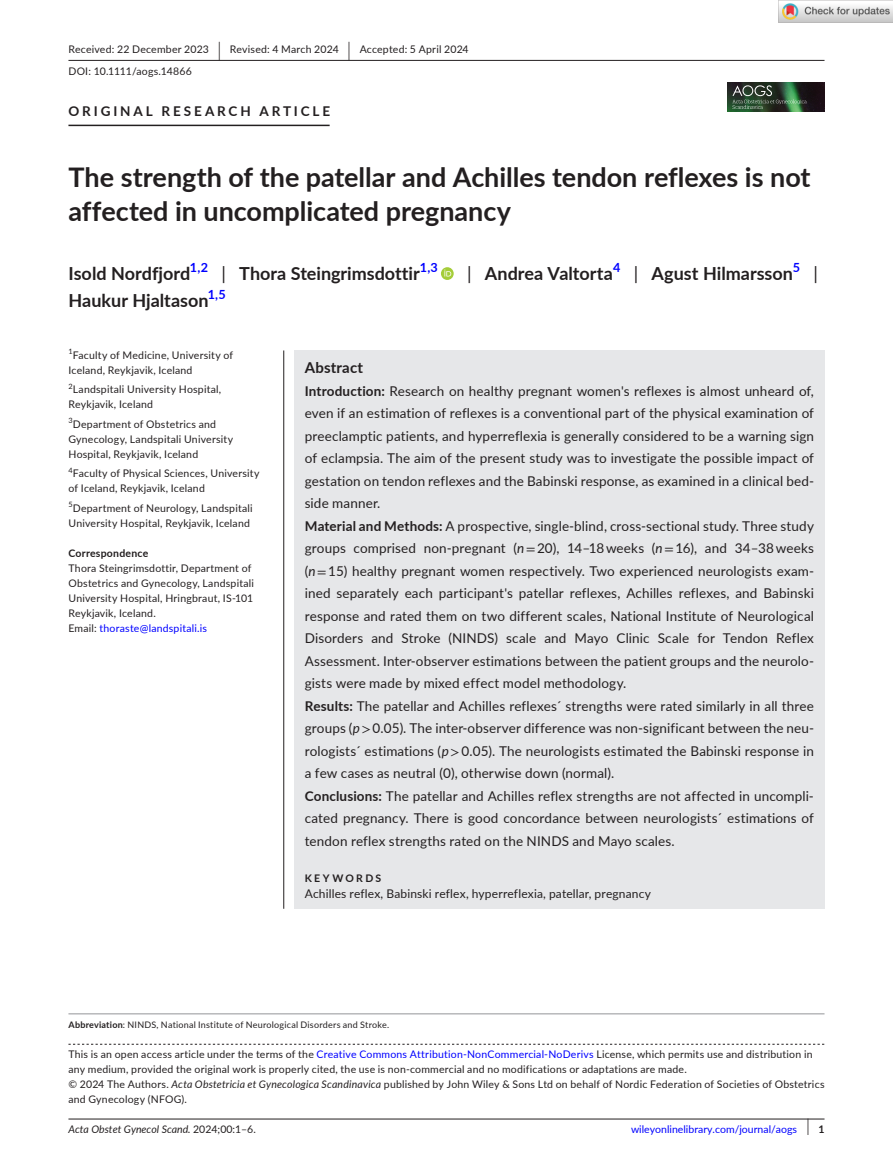
<style>
.page{position:relative;width:893px;height:1174px;background:#fff}
.page>*{position:absolute;margin:0;border:0;box-sizing:border-box;transform-origin:0 0}
.t1{font:700 27px/34.5px "Lato";color:#231f20}
.t2{font:700 18px "Lato";color:#231f20}
.t3{font:18px "Lato";color:#231f20}
.t4{font:700 15px "Lato";letter-spacing:.015em;color:#231f20}
.t5{font:13.5px/22.5px "Lato";letter-spacing:.01em;color:#231f20}
.t6{font:700 13.5px "Lato";letter-spacing:.215em;color:#231f20}
.t7{font:700 12.6px "Lato";color:#00f}
.t8{font:12px "Lato";letter-spacing:.015em;color:#231f20}
.t9{font:10.5px/15px "Lato";letter-spacing:.02em;color:#231f20}
.t10{font:10.5px "Lato";color:#00f}
.t11{font:italic 10.5px "Lato";color:#231f20}
.t12{font:700 10.5px "Lato";letter-spacing:.02em;color:#231f20}
.t13{font:700 10.5px "Lato";letter-spacing:.22em;color:#231f20}
.t14{font:9px "Lato";letter-spacing:.025em;color:#231f20}
.t15{font:7.35px "Lato";color:#231f20}
.s1{font-size:19.65px}
.s2{font-weight:400}
.s3{color:#00f}
.s4{font-weight:700}
.s5{font-style:italic}
.s6{font-family:"STIX"}
.s7{font-style:normal}
.s8{font-size:17.4px;color:#231f20}
.s9{font-weight:700;color:#231f20}
</style>
<div class="page">
<hr style="left:68px;top:1118px;width:756px;height:1px;background:#231f20">
<img style="left:728px;top:82px;width:96px;height:30px">
<svg style="left:732px;top:85px;width:75px;height:24px;background:#3e5843"></svg>
<hr style="left:68px;top:60px;width:756px;height:1px;background:#231f20">
<hr style="left:68px;top:125px;width:262px;height:1px;background:#231f20">
<svg style="left:441px;top:267px;width:13px;height:13px"></svg>
<svg style="left:444px;top:269px;width:7px;height:7px"></svg>
<div style="left:294px;top:350px;width:530px;height:558px;background:#e6e7e9"></div>
<hr style="left:283px;top:350px;width:1px;height:558px;background:#231f20">
<svg style="left:68px;top:1043px;width:756px;height:1px"></svg>
<hr style="left:68px;top:1013px;width:756px;height:1px;background:#939598">
<img style="left:779px;top:0;width:114px;height:23px">
<p class="t9" style="left:68px;top:38px;width:402px;line-height:21.8px">Received: 22 December 2023 <span class="s1">|</span> Revised: 4 March 2024 <span class="s1">|</span> Accepted: 5 April 2024<br>DOI: 10.1111/aogs.14866</p>
<p class="t6" style="left:68px;top:101px;width:263px">ORIGINAL RESEARCH ARTICLE</p>
<h1 class="t1" style="left:68px;top:159px;width:743px">The strength of the patellar and Achilles tendon reflexes is not affected in uncomplicated pregnancy</h1>
<h2 class="t2" style="left:68px;top:260px;width:123px">Isold Nordfjord</h2>
<p class="t7" style="left:190px;top:258px;width:20px">1,2</p>
<h2 class="t2" style="left:222px;top:260px;width:200px"><span class="s2">|</span> Thora Steingrimsdottir</h2>
<p class="t7" style="left:420px;top:258px;width:20px">1,3</p>
<h2 class="t2" style="left:467px;top:260px;width:147px"><span class="s2">|</span> Andrea Valtorta</h2>
<p class="t7" style="left:613px;top:258px;width:9px">4</p>
<h2 class="t2" style="left:634px;top:260px;width:161px"><span class="s2">|</span> Agust Hilmarsson</h2>
<p class="t7" style="left:793px;top:258px;width:9px">5</p>
<h2 class="t3" style="left:814px;top:260px;width:6px">|</h2>
<h2 class="t2" style="left:68px;top:287px;width:142px">Haukur Hjaltason</h2>
<p class="t7" style="left:208px;top:285px;width:20px">1,5</p>
<p class="t15" style="left:68px;top:346px;width:6px">1</p>
<p class="t9" style="left:68px;top:347px;width:166px;text-indent:4px">Faculty of Medicine, University of<br>Iceland, Reykjavik, Iceland</p>
<p class="t15" style="left:68px;top:381px;width:6px">2</p>
<p class="t9" style="left:68px;top:382px;width:154px;text-indent:4px">Landspitali University Hospital,<br>Reykjavik, Iceland</p>
<p class="t9" style="left:68px;top:416px;width:166px"><sup>3</sup>Department of Obstetrics and<br>Gynecology, Landspitali University<br>Hospital, Reykjavik, Iceland</p>
<p class="t9" style="left:68px;top:466px;width:193px"><sup>4</sup>Faculty of Physical Sciences, University of Iceland, Reykjavik, Iceland</p>
<p class="t9" style="left:68px;top:500px;width:186px"><sup>5</sup>Department of Neurology, Landspitali<br>University Hospital, Reykjavik, Iceland</p>
<p class="t12" style="left:68px;top:545px;width:81px">Correspondence</p>
<p class="t9" style="left:68px;top:560px;width:187px">Thora Steingrimsdottir, Department of Obstetrics and Gynecology, Landspitali University Hospital, Hringbraut, IS-101<br>Reykjavik, Iceland.<br>Email: <span class="s3">thoraste@landspitali.is</span></p>
<p class="t4" style="left:305px;top:356px;width:60px">Abstract</p>
<p class="t5" style="left:305px;top:379px;width:511px"><span class="s4">Introduction:</span> Research on healthy pregnant women's reflexes is almost unheard of, even if an estimation of reflexes is a conventional part of the physical examination of preeclamptic patients, and hyperreflexia is generally considered to be a warning sign of eclampsia. The aim of the present study was to investigate the possible impact of gestation on tendon reflexes and the Babinski response, as examined in a clinical bed&shy;side manner.<br><span class="s4">Material and Methods:</span> A prospective, single-blind, cross-sectional study. Three study groups comprised non-pregnant (<span class="s5">n</span><span class="s6">=</span> 20), 14–18 weeks (<span class="s5">n</span><span class="s6">=</span> 16), and 34–38 weeks (<span class="s5">n</span><span class="s6">=</span> 15) healthy pregnant women respectively. Two experienced neurologists exam&shy;ined separately each participant's patellar reflexes, Achilles reflexes, and Babinski response and rated them on two different scales, National Institute of Neurological Disorders and Stroke (NINDS) scale and Mayo Clinic Scale for Tendon Reflex Assessment. Inter-observer estimations between the patient groups and the neurolo&shy;gists were made by mixed effect model methodology.<br><span class="s4">Results:</span> The patellar and Achilles reflexes´ strengths were rated similarly in all three groups (<span class="s5">p</span><span class="s6">&gt;</span> 0.05). The inter-observer difference was non-significant between the neu&shy;rologists´ estimations (<span class="s5">p</span><span class="s6">&gt;</span> 0.05). The neurologists estimated the Babinski response in a few cases as neutral (0), otherwise down (normal).<br><span class="s4">Conclusions:</span> The patellar and Achilles reflex strengths are not affected in uncompli&shy;cated pregnancy. There is good concordance between neurologists´ estimations of tendon reflex strengths rated on the NINDS and Mayo scales.</p>
<p class="t13" style="left:305px;top:870px;width:78px">KEYWORDS</p>
<p class="t8" style="left:305px;top:885px;width:348px">Achilles reflex, Babinski reflex, hyperreflexia, patellar, pregnancy</p>
<p class="t14" style="left:68px;top:1018px;width:322px"><span class="s4">Abbreviation</span>: NINDS, National Institute of Neurological Disorders and Stroke.</p>
<p class="t9" style="left:68px;top:1046px;width:758px">This is an open access article under the terms of the <span class="s3">Creative Commons Attribution-NonCommercial-NoDerivs</span> License, which permits use and distribution in any medium, provided the original work is properly cited, the use is non-commercial and no modifications or adaptations are made.<br>© 2024 The Authors. <span class="s5">Acta Obstetricia et Gynecologica Scandinavica</span> published by John Wiley &amp; Sons Ltd on behalf of Nordic Federation of Societies of Obstetrics and Gynecology (NFOG).</p>
<p class="t11" style="left:68px;top:1121px;width:189px">Acta Obstet Gynecol Scand. <span class="s7">2024;00:1–6.</span></p>
<p class="t10" style="left:631px;top:1121px;width:195px">wileyonlinelibrary.com/journal/aogs <span class="s8">|</span> <span class="s9">1</span></p>
</div>
